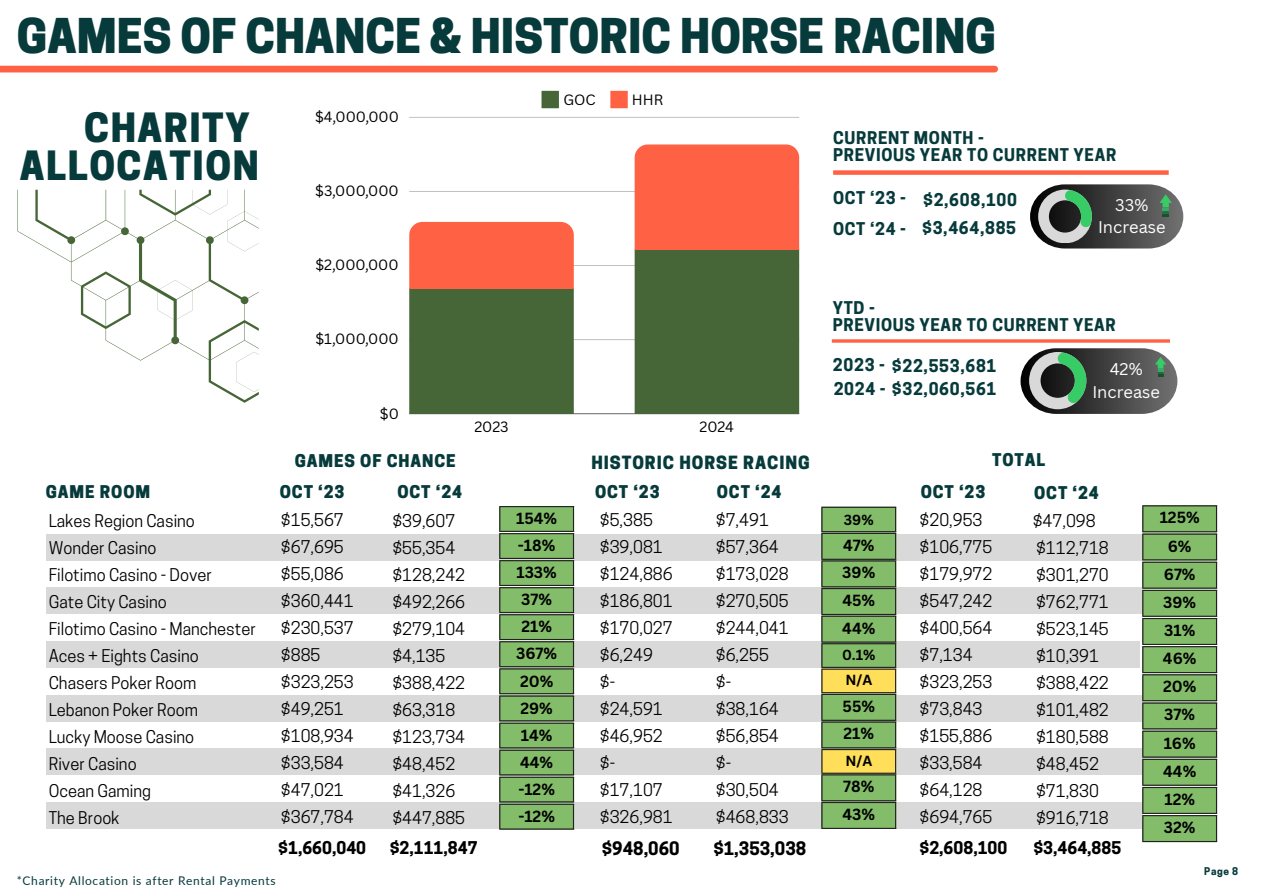
<style>
.page{position:relative;width:1263px;height:894px;background:#fff}
.page>*{position:absolute;margin:0;border:0;box-sizing:border-box;transform-origin:0 0}
.t1{font:800 45px "Cooper Hewitt";color:#073a3b}
.t2{font:800 37.8px/38.1px "Cooper Hewitt";letter-spacing:.04em;color:#073a3b;text-align:right}
.t3{font:700 17.4px "Cooper Hewitt";color:#000}
.t4{font:800 17.1px "Cooper Hewitt";letter-spacing:.055em;color:#073a3b}
.t5{font:16.5px/27px "Cooper Hewitt";color:#000}
.t6{font:700 16.5px/16.8px "Cooper Hewitt";letter-spacing:.04em;color:#073a3b}
.t7{font:800 16.5px "Cooper Hewitt";letter-spacing:.055em;color:#073a3b}
.t8{font:700 16.5px "Cooper Hewitt";color:#000}
.t9{font:16.5px/22.5px "Canva Sans";color:#fff;text-align:center}
.t10{font:700 15.75px "Canva Sans";color:#000}
.t11{font:14.55px "Canva Sans";color:#000}
.t12{font:700 14.25px "Canva Sans";color:#000}
.t13{font:12px "Lato";letter-spacing:.055em;color:#073a3b}
.t14{font:700 10.05px "Cooper Hewitt";color:#073a3b}
</style>
<div class="page">
<div style="left:0;top:66px;width:995px;height:6px;background:#ff6145"></div>
<div style="left:46px;top:534px;width:1096px;height:26px;background:#d9d9d9"></div>
<div style="left:46px;top:587px;width:1096px;height:27px;background:#d9d9d9"></div>
<div style="left:46px;top:641px;width:1094px;height:26px;background:#d9d9d9"></div>
<div style="left:46px;top:694px;width:1096px;height:27px;background:#d9d9d9"></div>
<div style="left:46px;top:748px;width:1096px;height:26px;background:#d9d9d9"></div>
<div style="left:46px;top:801px;width:1096px;height:27px;background:#d9d9d9"></div>
<svg style="left:499px;top:506px;width:75px;height:322px;background:#7bac65"></svg>
<hr style="left:499px;top:803px;width:75px;height:1px;background:#222">
<hr style="left:499px;top:828px;width:75px;height:1px;background:#222">
<svg style="left:541px;top:91px;width:18px;height:17px"></svg>
<svg style="left:610px;top:91px;width:18px;height:17px"></svg>
<hr style="left:409px;top:413px;width:390px;height:1px;background:#000;opacity:.6">
<hr style="left:409px;top:339px;width:390px;height:1px;background:#c7c7c7">
<hr style="left:409px;top:265px;width:390px;height:1px;background:#c2c2c2">
<hr style="left:409px;top:191px;width:390px;height:1px;background:#c2c2c2">
<hr style="left:409px;top:117px;width:390px;height:1px;background:#c8c8c8">
<svg style="left:409px;top:222px;width:165px;height:191px;background:#87653c"></svg>
<svg style="left:635px;top:144px;width:164px;height:269px;background:#8e643d"></svg>
<div style="left:833px;top:170px;width:336px;height:5px;background:#ff6145"></div>
<svg style="left:1030px;top:184px;width:153px;height:64px;background:#606963"></svg>
<svg style="left:821px;top:506px;width:75px;height:321px;background:#8bb161"></svg>
<hr style="left:821px;top:801px;width:75px;height:1px;background:#222">
<hr style="left:821px;top:827px;width:75px;height:1px;background:#222">
<svg style="left:1142px;top:505px;width:75px;height:335px;background:#7cae66"></svg>
<hr style="left:1142px;top:814px;width:75px;height:2px;background:#222">
<hr style="left:1142px;top:840px;width:75px;height:1px;background:#222">
<svg style="left:17px;top:190px;width:242px;height:212px"></svg>
<svg style="left:237px;top:352px;width:22px;height:40px"></svg>
<svg style="left:1020px;top:348px;width:157px;height:66px;background:#606b64"></svg>
<hr style="left:832px;top:339px;width:338px;height:3px;background:#ff6145">
<h1 class="t1" style="left:17px;top:20px;width:981px">GAMES OF CHANCE &amp; HISTORIC HORSE RACING</h1>
<h4 class="t2" style="left:20px;top:114px;width:240px">CHARITY<br>ALLOCATION</h4>
<p class="t7" style="left:46px;top:485px;width:106px">GAME ROOM</p>
<h2 class="t5" style="left:49px;top:509px;width:209px">Lakes Region Casino<br>Wonder Casino<br>Filotimo Casino - Dover<br>Gate City Casino<br>Filotimo Casino - Manchester<br>Aces + Eights Casino<br>Chasers Poker Room<br>Lebanon Poker Room<br>Lucky Moose Casino<br>River Casino<br>Ocean Gaming<br>The Brook</h2>
<p class="t11" style="left:315px;top:107px;width:85px">$4,000,000</p>
<p class="t11" style="left:315px;top:181px;width:85px">$3,000,000</p>
<p class="t11" style="left:315px;top:255px;width:85px">$2,000,000</p>
<p class="t11" style="left:315px;top:329px;width:85px">$1,000,000</p>
<p class="t11" style="left:380px;top:403px;width:21px">$0</p>
<h3 class="t7" style="left:295px;top:454px;width:162px">GAMES OF CHANCE</h3>
<h3 class="t7" style="left:280px;top:485px;width:66px">OCT ‘23</h3>
<h3 class="t7" style="left:397px;top:485px;width:66px">OCT ‘24</h3>
<p class="t11" style="left:563px;top:89px;width:34px">GOC</p>
<p class="t11" style="left:632px;top:89px;width:33px">HHR</p>
<p class="t6" style="left:833px;top:132px;width:285px">CURRENT MONTH -<br>PREVIOUS YEAR TO CURRENT YEAR</p>
<h3 class="t6" style="left:833px;top:192px;width:74px">OCT ‘23 -</h3>
<h3 class="t6" style="left:833px;top:222px;width:74px">OCT ‘24 -</h3>
<h3 class="t6" style="left:922px;top:221px;width:96px">$3,464,885</h3>
<p class="t6" style="left:923px;top:193px;width:96px">$2,608,100</p>
<h3 class="t9" style="left:1098px;top:193px;width:69px">33%<br>Increase</h3>
<p class="t11" style="left:474px;top:416px;width:36px">2023</p>
<p class="t11" style="left:699px;top:416px;width:36px">2024</p>
<h5 class="t4" style="left:591px;top:455px;width:220px">HISTORIC HORSE RACING</h5>
<h4 class="t6" style="left:833px;top:301px;width:285px">YTD -<br>PREVIOUS YEAR TO CURRENT YEAR</h4>
<h4 class="t6" style="left:833px;top:359px;width:165px">2023 - $22,553,681</h4>
<h4 class="t6" style="left:834px;top:382px;width:164px">2024 - $32,060,561</h4>
<h3 class="t7" style="left:992px;top:454px;width:55px">TOTAL</h3>
<h4 class="t9" style="left:1092px;top:357px;width:69px">42%<br>Increase</h4>
<h4 class="t7" style="left:595px;top:485px;width:66px">OCT ‘23</h4>
<h6 class="t7" style="left:717px;top:485px;width:66px">OCT ‘24</h6>
<h4 class="t7" style="left:921px;top:485px;width:66px">OCT ‘23</h4>
<h4 class="t7" style="left:1034px;top:486px;width:66px">OCT ‘24</h4>
<h4 class="t5" style="left:281px;top:507px;width:74px">$15,567 $67,695 $55,086 $360,441 $230,537 $885 $323,253 $49,251 $108,934 $33,584 $47,021 $367,784</h4>
<h4 class="t5" style="left:392px;top:509px;width:74px">$39,607 $55,354 $128,242 $492,266 $279,104 $4,135 $388,422 $63,318 $123,734 $48,452 $41,326 $447,885</h4>
<p class="t5" style="left:600px;top:508px;width:74px">$5,385 $39,081 $124,886 $186,801 $170,027 $6,249<br>$- $24,591 $46,952 $- $17,107 $326,981</p>
<p class="t5" style="left:716px;top:508px;width:74px">$7,491 $57,364 $173,028 $270,505 $244,041 $6,255<br>$- $38,164 $56,854 $- $30,504 $468,833</p>
<p class="t5" style="left:919px;top:508px;width:74px">$20,953 $106,775 $179,972 $547,242 $400,564 $7,134 $323,253 $73,843 $155,886 $33,584 $64,128 $694,765</p>
<p class="t5" style="left:1033px;top:509px;width:78px">$47,098 $112,718 $301,270 $762,771 $523,145 $10,391 $388,422 $101,482 $180,588 $48,452 $71,830 $916,718</p>
<p class="t10" style="left:516px;top:507px;width:43px">154%</p>
<h3 class="t10" style="left:518px;top:534px;width:39px">-18%</h3>
<p class="t10" style="left:516px;top:561px;width:42px">133%</p>
<h3 class="t10" style="left:521px;top:588px;width:32px">37%</h3>
<h3 class="t10" style="left:521px;top:615px;width:32px">21%</h3>
<h3 class="t10" style="left:516px;top:642px;width:42px">367%</h3>
<h3 class="t10" style="left:520px;top:669px;width:35px">20%</h3>
<p class="t10" style="left:520px;top:696px;width:34px">29%</p>
<p class="t10" style="left:521px;top:723px;width:33px">14%</p>
<h5 class="t10" style="left:520px;top:750px;width:35px">44%</h5>
<h3 class="t10" style="left:518px;top:777px;width:38px">-12%</h3>
<p class="t10" style="left:518px;top:804px;width:38px">-12%</p>
<p class="t12" style="left:844px;top:509px;width:31px">39%</p>
<p class="t10" style="left:843px;top:534px;width:33px">47%</p>
<p class="t10" style="left:842px;top:561px;width:34px">39%</p>
<p class="t10" style="left:842px;top:589px;width:34px">45%</p>
<p class="t10" style="left:842px;top:616px;width:35px">44%</p>
<p class="t12" style="left:842px;top:644px;width:35px">0.1%</p>
<p class="t12" style="left:845px;top:670px;width:28px">N/A</p>
<p class="t10" style="left:843px;top:694px;width:34px">55%</p>
<p class="t10" style="left:843px;top:722px;width:32px">21%</p>
<p class="t12" style="left:845px;top:750px;width:28px">N/A</p>
<p class="t10" style="left:843px;top:775px;width:33px">78%</p>
<p class="t10" style="left:842px;top:802px;width:34px">43%</p>
<h3 class="t8" style="left:278px;top:840px;width:89px">$1,660,040</h3>
<h3 class="t8" style="left:390px;top:840px;width:89px">$2,111,847</h3>
<h3 class="t3" style="left:602px;top:841px;width:79px">$948,060</h3>
<h3 class="t3" style="left:713px;top:841px;width:94px">$1,353,038</h3>
<h3 class="t8" style="left:919px;top:840px;width:89px">$2,608,100</h3>
<h3 class="t8" style="left:1033px;top:840px;width:89px">$3,464,885</h3>
<p class="t10" style="left:1160px;top:506px;width:42px">125%</p>
<p class="t10" style="left:1168px;top:534px;width:25px">6%</p>
<p class="t10" style="left:1164px;top:562px;width:33px">67%</p>
<p class="t10" style="left:1163px;top:591px;width:34px">39%</p>
<p class="t10" style="left:1164px;top:619px;width:33px">31%</p>
<p class="t10" style="left:1163px;top:647px;width:35px">46%</p>
<p class="t10" style="left:1163px;top:675px;width:35px">20%</p>
<p class="t10" style="left:1164px;top:703px;width:32px">37%</p>
<p class="t10" style="left:1164px;top:731px;width:34px">16%</p>
<p class="t10" style="left:1163px;top:759px;width:35px">44%</p>
<p class="t10" style="left:1164px;top:787px;width:32px">12%</p>
<p class="t10" style="left:1164px;top:816px;width:33px">32%</p>
<h4 class="t13" style="left:17px;top:872px;width:260px">*Charity Allocation is after Rental Payments</h4>
<p class="t14" style="left:1204px;top:867px;width:35px">Page 8</p>
</div>
